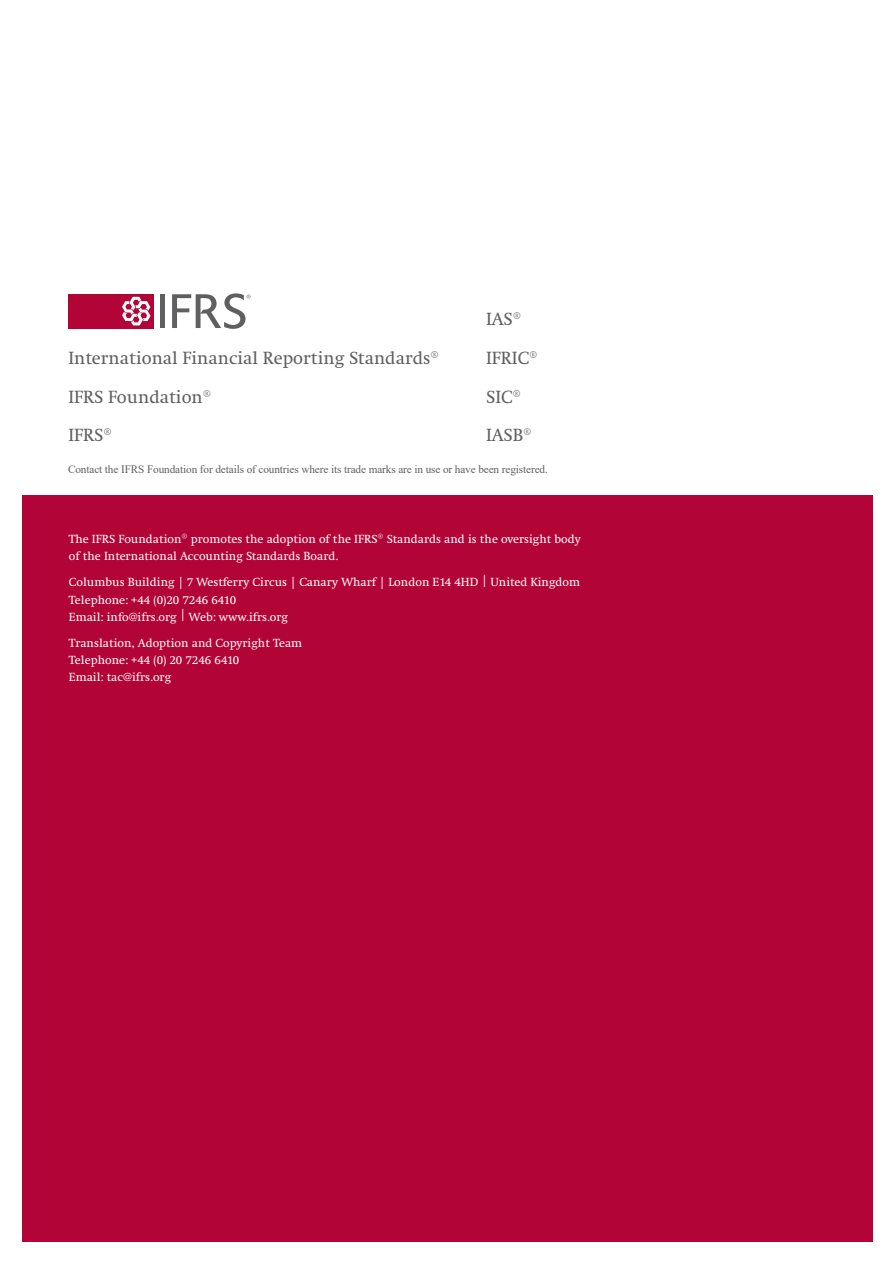
<style>
.page{position:relative;width:893px;height:1263px;background:#fff}
.page>*{position:absolute;margin:0;border:0;box-sizing:border-box;transform-origin:0 0}
.t1{font:18px "Swift LT Pro";color:#5f5f62}
.t2{font:12px/17.2px "Swift LT Pro";color:#fff}
.t3{font:11.25px "Times New Roman";letter-spacing:-.01em;color:#5f5f62}
.s1{font-size:16.5px}
</style>
<div class="page">
<div style="left:23px;top:495px;width:850px;height:747px;background:#b30437"></div>
<div style="left:68px;top:294px;width:86px;height:34px;background:#b30437"></div>
<svg style="left:122px;top:297px;width:29px;height:28px"></svg>
<div style="left:160px;top:294px;width:5px;height:34px;background:#5f5f62"></div>
<svg style="left:172px;top:293px;width:78px;height:36px"></svg>
<p class="t1" style="left:68px;top:348px;width:372px">International Financial Reporting Standards<span class="s1">®</span></p>
<p class="t1" style="left:68px;top:386px;width:144px">IFRS Foundation<span class="s1">®</span></p>
<p class="t1" style="left:68px;top:425px;width:45px">IFRS<span class="s1">®</span></p>
<p class="t1" style="left:486px;top:309px;width:37px">IAS<span class="s1">®</span></p>
<p class="t1" style="left:486px;top:348px;width:53px">IFRIC<span class="s1">®</span></p>
<p class="t1" style="left:486px;top:386px;width:36px">SIC<span class="s1">®</span></p>
<p class="t1" style="left:486px;top:425px;width:47px">IASB<span class="s1">®</span></p>
<p class="t3" style="left:68px;top:461px;width:481px">Contact the IFRS Foundation for details of countries where its trade marks are in use or have been registered.</p>
<p class="t2" style="left:69px;top:531px;width:513px">The IFRS Foundation® promotes the adoption of the IFRS® Standards and is the oversight body of the International Accounting Standards Board.</p>
<p class="t2" style="left:69px;top:574px;width:513px">Columbus Building | 7 Westferry Circus | Canary Wharf | London E14 4HD | United Kingdom<br>Telephone: +44 (0)20 7246 6410<br>Email: info@ifrs.org | Web: www.ifrs.org</p>
<p class="t2" style="left:69px;top:634px;width:235px">Translation, Adoption and Copyright Team<br>Telephone: +44 (0) 20 7246 6410<br>Email: tac@ifrs.org</p>
</div>
